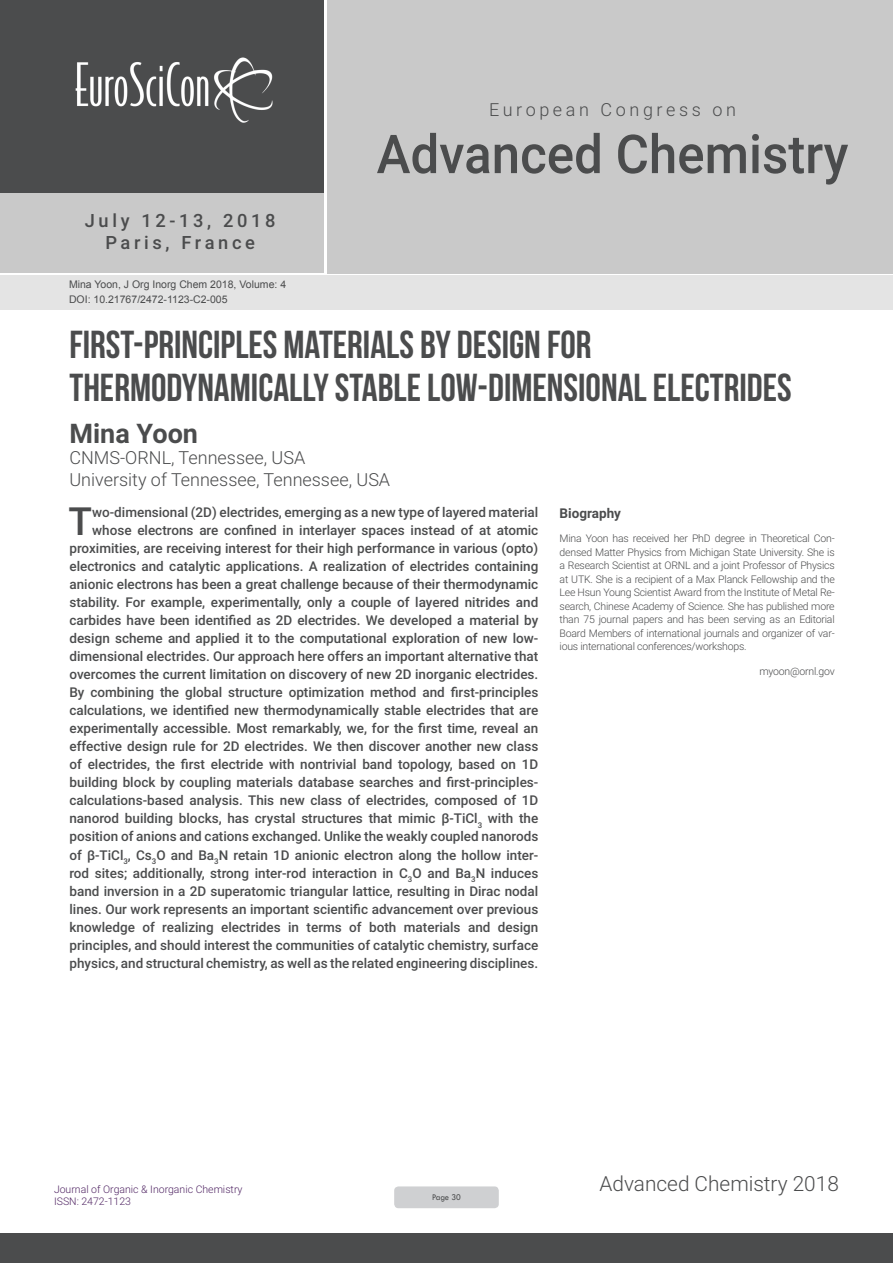
<style>
.page{position:relative;width:893px;height:1263px;background:#fff}
.page>*{position:absolute;margin:0;border:0;box-sizing:border-box;transform-origin:0 0}
.t1{font:500 53.7px "Roboto";color:#4b4c4d;scale:.95 1}
.t2{font:39px/42.9px "Bebas Neue";color:#4b4c4d}
.Abstract{font:500 38.85px "Roboto";color:#4b4c4d}
.t3{font:700 27px "Roboto";color:#4b4c4d}
.t4{font:300 20.85px "Roboto";color:#4b4c4d}
.t5{font:500 18.3px/21.9px "Roboto";letter-spacing:.2em;color:#4b4c4d;text-align:center}
.t6{font:300 18px "Roboto";color:#4b4c4d}
.t7{font:300 18px "Roboto";letter-spacing:.2em;color:#4b4c4d}
.Abstract-2{font:500 13.5px/18px "Roboto";color:#4b4c4d;text-align:right}
.Abstract-3{font:700 13.5px "Roboto";color:#4b4c4d}
.Biography{font:300 10.5px/13.5px "Roboto";letter-spacing:-.02em;color:#4b4c4d;text-align:justify}
.t8{font:10.5px "Arial";color:#4b4c4d}
.t9{font:300 10.5px/12.6px "Roboto";color:#522765}
.t10{font:9px "Tw Cen";letter-spacing:-.02em;color:#4b4c4d;scale:.95 1}
</style>
<div class="page">
<div style="left:0;top:0;width:323px;height:193px;background:#4b4c4d"></div>
<div style="left:1px;top:193px;width:323px;height:80px;background:#c9c9c9"></div>
<div style="left:327px;top:0;width:566px;height:273px;background:#c9c9c9"></div>
<img style="left:75px;top:57px;width:198px;height:66px">
<div style="left:0;top:1233px;width:893px;height:30px;background:#4b4c4d"></div>
<div style="left:1px;top:275px;width:892px;height:35px;background:#e4e4e4"></div>
<div style="left:394px;top:1186px;width:105px;height:22px;background:#cfd0d2;border-radius:4px"></div>
<h3 class="t5" style="left:85px;top:209px;width:192px">July 12-13, 2018<br>Paris, France</h3>
<p class="t8" style="left:69px;top:278px;width:219px">Mina Yoon, J Org Inorg Chem 2018, Volume: 4</p>
<p class="t8" style="left:69px;top:292px;width:160px">DOI: 10.21767/2472-1123-C2-005</p>
<h3 class="t7" style="left:489px;top:97px;width:248px">European Congress on</h3>
<h1 class="t1" style="left:377px;top:116px;width:498px">Advanced Chemistry</h1>
<p class="t2" style="left:69px;top:323px;width:724px">FIRST-PRINCIPLES MATERIALS BY DESIGN FOR<br>THERMODYNAMICALLY STABLE LOW-DIMENSIONAL ELECTRIDES</p>
<p class="t3" style="left:69px;top:414px;width:130px">Mina Yoon</p>
<p class="t6" style="left:69px;top:445px;width:237px">CNMS-ORNL, Tennessee, USA</p>
<p class="t6" style="left:69px;top:467px;width:322px">University of Tennessee, Tennessee, USA</p>
<p class="Abstract-2" style="left:69px;top:503px;width:470px">wo-dimensional (2D) electrides, emerging as a new type of layered material whose electrons are confined in interlayer spaces instead of at atomic proximities, are receiving interest for their high performance in various (opto) electronics and catalytic applications. A realization of electrides containing anionic electrons has been a great challenge because of their thermodynamic stability. For example, experimentally, only a couple of layered nitrides and carbides have been identified as 2D electrides. We developed a material by design scheme and applied it to the computational exploration of new low&shy;dimensional electrides. Our approach here offers an important alternative that overcomes the current limitation on discovery of new 2D inorganic electrides.<br>By combining the global structure optimization method and first-principles calculations, we identified new thermodynamically stable electrides that are experimentally accessible. Most remarkably, we, for the first time, reveal an effective design rule for 2D electrides. We then discover another new class of electrides, the first electride with nontrivial band topology, based on 1D building block by coupling materials database searches and first-principles&shy;calculations-based analysis. This new class of electrides, composed of 1D nanorod building blocks, has crystal structures that mimic β-TiCl<sub>3</sub> with the position of anions and cations exchanged. Unlike the weakly coupled nanorods of β-TiCl<sub>3</sub>, Cs<sub>3</sub>O and Ba<sub>3</sub>N retain 1D anionic electron along the hollow inter&shy;rod sites; additionally, strong inter-rod interaction in C<sub>3</sub>O and Ba<sub>3</sub>N induces band inversion in a 2D superatomic triangular lattice, resulting in Dirac nodal lines. Our work represents an important scientific advancement over previous knowledge of realizing electrides in terms of both materials and design principles, and should interest the communities of catalytic chemistry, surface physics, and structural chemistry, as well as the related engineering disciplines.</p>
<p class="Abstract-3" style="left:560px;top:504px;width:63px">Biography</p>
<p class="Abstract" style="left:69px;top:494px;width:25px">T</p>
<p class="Biography" style="left:560px;top:531px;width:277px">Mina Yoon has received her PhD degree in Theoretical Con&shy;densed Matter Physics from Michigan State University. She is a Research Scientist at ORNL and a joint Professor of Physics at UTK. She is a recipient of a Max Planck Fellowship and the Lee Hsun Young Scientist Award from the Institute of Metal Re&shy;search, Chinese Academy of Science. She has published more than 75 journal papers and has been serving as an Editorial Board Members of international journals and organizer of var&shy;ious international conferences/workshops.</p>
<p class="Biography" style="left:759px;top:664px;width:77px">myoon@ornl.gov</p>
<p class="t9" style="left:54px;top:1182px;width:190px">Journal of Organic &amp; Inorganic Chemistry<br>ISSN: 2472-1123</p>
<p class="t10" style="left:432px;top:1192px;width:32px">Page 30</p>
<h3 class="t4" style="left:599px;top:1169px;width:241px">Advanced Chemistry 2018</h3>
</div>
